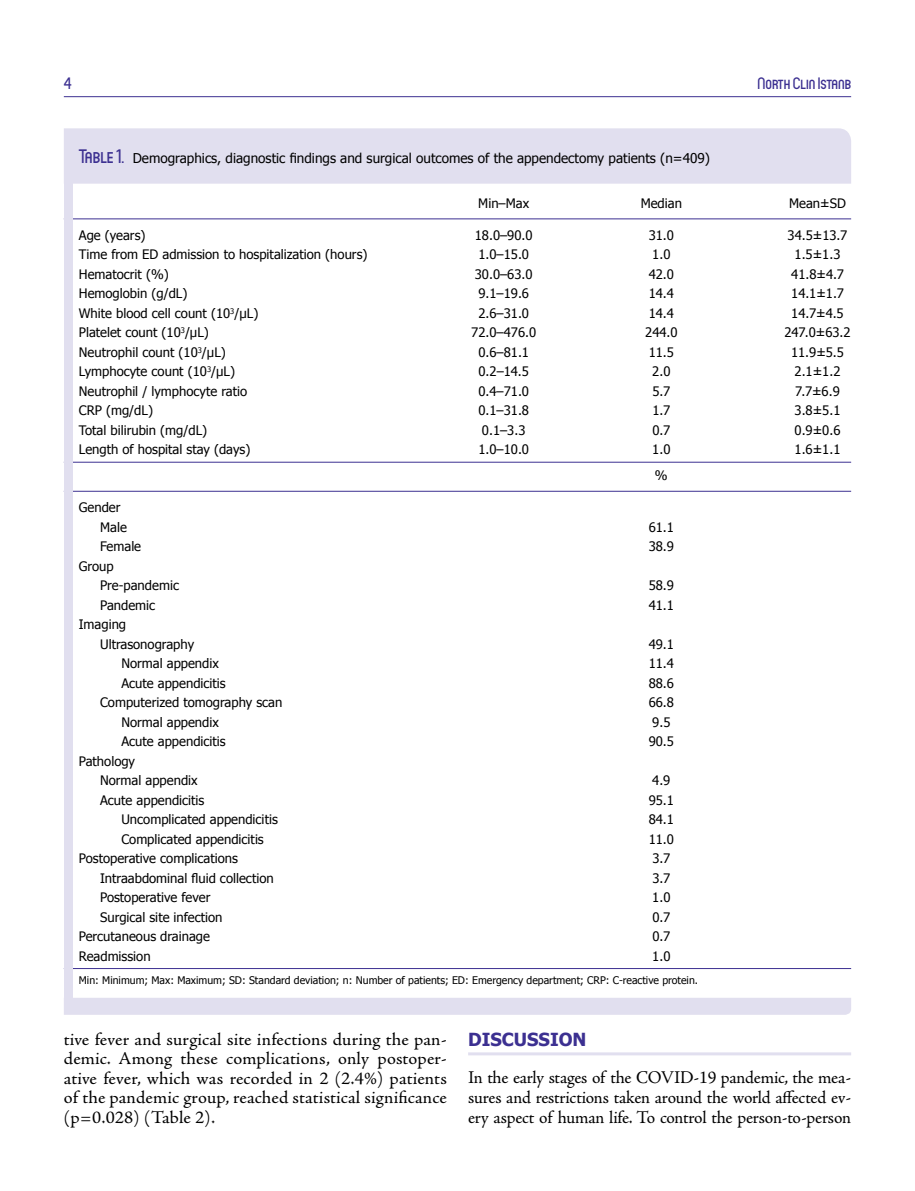
<style>
.page{position:relative;width:915px;height:1191px;background:#fff}
.page>*{position:absolute;margin:0;border:0;box-sizing:border-box;transform-origin:0 0}
.t1{font:18px/19.5px "Adobe Jenson Pro";letter-spacing:-.005em;color:#000;text-align:justify}
.t2{font:700 18px "Tahoma";color:#3c3091}
.t3{font:500 16.5px "Circula";color:#3c3091}
.t4{font:13.5px "Tahoma";color:#000}
.t5{font:13.05px/19.5px "Tahoma";color:#000}
.t6{font:10.5px "Tahoma";color:#000}
.s1{font-family:"Circula";font-weight:500;font-size:19.5px;color:#3c3091}
</style>
<div class="page">
<hr style="left:64px;top:96px;width:786px;height:1px;background:#3c3091">
<hr style="left:468px;top:1052px;width:382px;height:3px;background:#e1dfef">
<div style="left:64px;top:997px;width:786px;height:17px;background:#e1dfef"></div>
<div style="left:64px;top:128px;width:786px;height:56px;background:#e1dfef"></div>
<hr style="left:64px;top:462px;width:786px;height:1px;background:#3c3091">
<hr style="left:64px;top:968px;width:786px;height:1px;background:#3c3091">
<hr style="left:64px;top:218px;width:786px;height:1px;background:#3c3091">
<hr style="left:64px;top:491px;width:786px;height:1px;background:#3c3091">
<div style="left:64px;top:177px;width:8px;height:829px;background:#e1dfef"></div>
<p class="t3" style="left:64px;top:73px;width:9px">4</p>
<p class="t3" style="left:757px;top:73px;width:95px">North Clin Istanb</p>
<p class="t4" style="left:79px;top:150px;width:632px"><span class="s1">Table 1.</span> Demographics, diagnostic findings and surgical outcomes of the appendectomy patients (n=409)</p>
<p class="t5" style="left:478px;top:193px;width:52px">Min–Max</p>
<p class="t5" style="left:640px;top:193px;width:43px">Median</p>
<p class="t5" style="left:788px;top:193px;width:58px">Mean±SD</p>
<p class="t5" style="left:79px;top:225px;width:68px">Age (years)</p>
<p class="t5" style="left:474px;top:225px;width:59px">18.0–90.0</p>
<p class="t5" style="left:648px;top:225px;width:27px">31.0</p>
<p class="t5" style="left:787px;top:225px;width:61px">34.5±13.7</p>
<p class="t5" style="left:79px;top:244px;width:290px">Time from ED admission to hospitalization (hours)</p>
<p class="t5" style="left:478px;top:244px;width:52px">1.0–15.0</p>
<p class="t5" style="left:652px;top:244px;width:20px">1.0</p>
<p class="t5" style="left:794px;top:244px;width:47px">1.5±1.3</p>
<p class="t5" style="left:79px;top:264px;width:91px">Hematocrit (%)</p>
<p class="t5" style="left:474px;top:264px;width:59px">30.0–63.0</p>
<p class="t5" style="left:648px;top:264px;width:27px">42.0</p>
<p class="t5" style="left:790px;top:264px;width:54px">41.8±4.7</p>
<p class="t5" style="left:79px;top:283px;width:110px">Hemoglobin (g/dL)</p>
<p class="t5" style="left:478px;top:283px;width:52px">9.1–19.6</p>
<p class="t5" style="left:648px;top:283px;width:27px">14.4</p>
<p class="t5" style="left:790px;top:283px;width:54px">14.1±1.7</p>
<p class="t5" style="left:79px;top:303px;width:181px">White blood cell count (10<sup>3</sup>/μL)</p>
<p class="t5" style="left:478px;top:303px;width:52px">2.6–31.0</p>
<p class="t5" style="left:648px;top:303px;width:27px">14.4</p>
<p class="t5" style="left:791px;top:303px;width:54px">14.7±4.5</p>
<p class="t5" style="left:79px;top:322px;width:131px">Platelet count (10<sup>3</sup>/μL)</p>
<p class="t5" style="left:471px;top:322px;width:66px">72.0–476.0</p>
<p class="t5" style="left:645px;top:322px;width:34px">244.0</p>
<p class="t5" style="left:784px;top:322px;width:68px">247.0±63.2</p>
<p class="t5" style="left:79px;top:342px;width:148px">Neutrophil count (10<sup>3</sup>/μL)</p>
<p class="t5" style="left:478px;top:342px;width:52px">0.6–81.1</p>
<p class="t5" style="left:648px;top:342px;width:27px">11.5</p>
<p class="t5" style="left:790px;top:342px;width:55px">11.9±5.5</p>
<p class="t5" style="left:79px;top:361px;width:158px">Lymphocyte count (10<sup>3</sup>/μL)</p>
<p class="t5" style="left:478px;top:361px;width:52px">0.2–14.5</p>
<p class="t5" style="left:652px;top:361px;width:20px">2.0</p>
<p class="t5" style="left:794px;top:361px;width:47px">2.1±1.2</p>
<p class="t5" style="left:79px;top:381px;width:170px">Neutrophil / lymphocyte ratio</p>
<p class="t5" style="left:478px;top:381px;width:52px">0.4–71.0</p>
<p class="t5" style="left:652px;top:381px;width:19px">5.7</p>
<p class="t5" style="left:794px;top:381px;width:46px">7.7±6.9</p>
<p class="t5" style="left:79px;top:400px;width:76px">CRP (mg/dL)</p>
<p class="t5" style="left:478px;top:400px;width:52px">0.1–31.8</p>
<p class="t5" style="left:652px;top:400px;width:19px">1.7</p>
<p class="t5" style="left:794px;top:400px;width:47px">3.8±5.1</p>
<p class="t5" style="left:79px;top:420px;width:130px">Total bilirubin (mg/dL)</p>
<p class="t5" style="left:482px;top:420px;width:45px">0.1–3.3</p>
<p class="t5" style="left:652px;top:420px;width:19px">0.7</p>
<p class="t5" style="left:794px;top:420px;width:47px">0.9±0.6</p>
<p class="t5" style="left:79px;top:439px;width:173px">Length of hospital stay (days)</p>
<p class="t5" style="left:478px;top:439px;width:52px">1.0–10.0</p>
<p class="t5" style="left:652px;top:439px;width:20px">1.0</p>
<p class="t5" style="left:794px;top:439px;width:47px">1.6±1.1</p>
<p class="t5" style="left:654px;top:465px;width:14px">%</p>
<p class="t5" style="left:100px;top:497px;width:28px;text-indent:-21px">Gender<br>Male</p>
<p class="t5" style="left:648px;top:517px;width:27px">61.1</p>
<p class="t5" style="left:100px;top:536px;width:43px">Female</p>
<p class="t5" style="left:648px;top:536px;width:27px">38.9</p>
<p class="t5" style="left:100px;top:556px;width:80px;text-indent:-21px">Group<br>Pre-pandemic</p>
<p class="t5" style="left:648px;top:575px;width:27px">58.9</p>
<p class="t5" style="left:100px;top:595px;width:57px">Pandemic</p>
<p class="t5" style="left:648px;top:595px;width:27px">41.1</p>
<p class="t5" style="left:100px;top:614px;width:95px;text-indent:-21px">Imaging<br>Ultrasonography</p>
<p class="t5" style="left:648px;top:634px;width:27px">49.1</p>
<p class="t5" style="left:121px;top:653px;width:99px">Normal appendix</p>
<p class="t5" style="left:648px;top:653px;width:27px">11.4</p>
<p class="t5" style="left:121px;top:673px;width:106px">Acute appendicitis</p>
<p class="t5" style="left:648px;top:673px;width:27px">88.6</p>
<p class="t5" style="left:100px;top:692px;width:184px">Computerized tomography scan</p>
<p class="t5" style="left:648px;top:692px;width:27px">66.8</p>
<p class="t5" style="left:121px;top:712px;width:99px">Normal appendix</p>
<p class="t5" style="left:652px;top:712px;width:20px">9.5</p>
<p class="t5" style="left:121px;top:731px;width:106px">Acute appendicitis</p>
<p class="t5" style="left:648px;top:731px;width:27px">90.5</p>
<p class="t5" style="left:100px;top:751px;width:99px;text-indent:-21px">Pathology<br>Normal appendix</p>
<p class="t5" style="left:652px;top:770px;width:20px">4.9</p>
<p class="t5" style="left:100px;top:790px;width:106px">Acute appendicitis</p>
<p class="t5" style="left:648px;top:790px;width:27px">95.1</p>
<p class="t5" style="left:121px;top:809px;width:158px">Uncomplicated appendicitis</p>
<p class="t5" style="left:648px;top:809px;width:27px">84.1</p>
<p class="t5" style="left:121px;top:828px;width:144px">Complicated appendicitis</p>
<p class="t5" style="left:648px;top:828px;width:27px">11.0</p>
<p class="t5" style="left:79px;top:848px;width:160px">Postoperative complications</p>
<p class="t5" style="left:652px;top:848px;width:19px">3.7</p>
<p class="t5" style="left:100px;top:867px;width:175px">Intraabdominal fluid collection</p>
<p class="t5" style="left:652px;top:867px;width:19px">3.7</p>
<p class="t5" style="left:100px;top:887px;width:112px">Postoperative fever</p>
<p class="t5" style="left:652px;top:887px;width:20px">1.0</p>
<p class="t5" style="left:100px;top:906px;width:124px">Surgical site infection</p>
<p class="t5" style="left:652px;top:906px;width:19px">0.7</p>
<p class="t5" style="left:79px;top:926px;width:133px">Percutaneous drainage</p>
<p class="t5" style="left:652px;top:926px;width:19px">0.7</p>
<p class="t5" style="left:79px;top:945px;width:73px">Readmission</p>
<p class="t5" style="left:652px;top:945px;width:20px">1.0</p>
<p class="t6" style="left:79px;top:973px;width:620px">Min: Minimum; Max: Maximum; SD: Standard deviation; n: Number of patients; ED: Emergency department; CRP: C-reactive protein.</p>
<p class="t1" style="left:64px;top:1029px;width:384px">tive fever and surgical site infections during the pan&shy;demic. Among these complications, only postoper&shy;ative fever, which was recorded in 2 (2.4%) patients of the pandemic group, reached statistical significance (p=0.028) (Table 2).</p>
<h1 class="t2" style="left:468px;top:1026px;width:120px">DISCUSSION</h1>
<h1 class="t1" style="left:468px;top:1067px;width:384px;line-height:20.1px">In the early stages of the COVID-19 pandemic, the mea&shy;sures and restrictions taken around the world affected ev&shy;ery aspect of human life. To control the person-to-person</h1>
</div>
